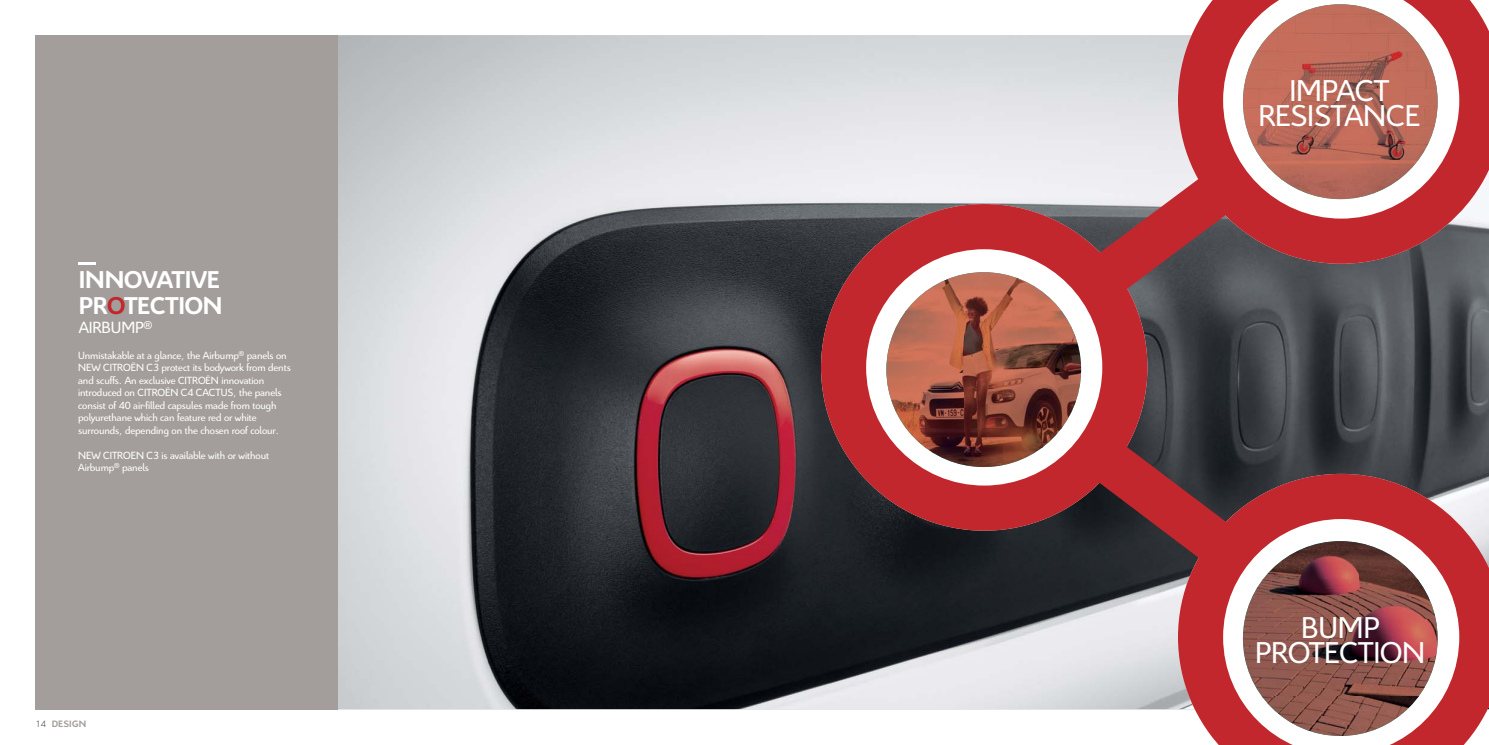
<style>
.page{position:relative;width:1489px;height:745px;background:#fff}
.page>*{position:absolute;margin:0;border:0;box-sizing:border-box;transform-origin:0 0}
.t1{font:32.5px/25px "Citroen";letter-spacing:-.005em;color:#fff;text-align:center}
.t2{font:700 26.25px/25px "Citroen";letter-spacing:-.005em;color:#fff}
.t3{font:17.5px "Citroen";letter-spacing:-.005em;color:#fff}
.t4{font:11.25px/12.5px "Citroen";letter-spacing:-.005em;color:#fff}
.t5{font:700 10px "Citroen";letter-spacing:.02em;color:#a39e9b}
.t6{font:300 10px "Citroen HPS";color:#231f20}
.s1{color:#c1272d}
</style>
<div class="page">
<img style="left:337px;top:35px;width:484px;height:673px">
<svg style="left:821px;top:0;width:667px;height:744px;background:#a0777c"></svg>
<img style="left:904px;top:290px;width:21px;height:21px">
<img style="left:925px;top:272px;width:117px;height:39px">
<img style="left:1042px;top:290px;width:21px;height:21px">
<img style="left:886px;top:311px;width:195px;height:117px">
<img style="left:904px;top:428px;width:21px;height:20px">
<img style="left:925px;top:428px;width:117px;height:38px">
<img style="left:1042px;top:428px;width:21px;height:20px">
<img style="left:1242px;top:540px;width:195px;height:39px">
<img style="left:1261px;top:540px;width:98px;height:39px">
<img style="left:1359px;top:542px;width:60px;height:37px">
<img style="left:1242px;top:579px;width:195px;height:117px">
<img style="left:1261px;top:696px;width:158px;height:39px">
<img style="left:1281px;top:4px;width:156px;height:156px">
<img style="left:1242px;top:23px;width:39px;height:158px">
<img style="left:1281px;top:160px;width:137px;height:39px">
<div style="left:35px;top:35px;width:302px;height:674px;background:#a39e9b"></div>
<svg style="left:79px;top:262px;width:17px;height:2px"></svg>
<h2 class="t2" style="left:79px;top:269px;width:145px">INNOVATIVE<br>PR<span class="s1">O</span>TECTION</h2>
<h3 class="t3" style="left:79px;top:320px;width:75px">AIRBUMP<sup>®</sup></h3>
<p class="t4" style="left:78px;top:349px;width:214px">Unmistakable at a glance, the Airbump<sup>®</sup> panels on NEW CITROËN C3 protect its bodywork from dents and scuffs. An exclusive CITROËN innovation introduced on CITROËN C4 CACTUS, the panels consist of 40 air-filled capsules made from tough polyurethane which can feature red or white surrounds, depending on the chosen roof colour.</p>
<p class="t4" style="left:78px;top:449px;width:192px">NEW CITROEN C3 is available with or without<br>Airbump<sup>®</sup> panels</p>
<p class="t6" style="left:35px;top:719px;width:12px">14</p>
<p class="t5" style="left:52px;top:719px;width:36px">DESIGN</p>
<h1 class="t1" style="left:1258px;top:81px;width:163px">IMPACT<br>RESISTANCE</h1>
<h1 class="t1" style="left:1255px;top:617px;width:171px">BUMP<br>PROTECTION</h1>
</div>
